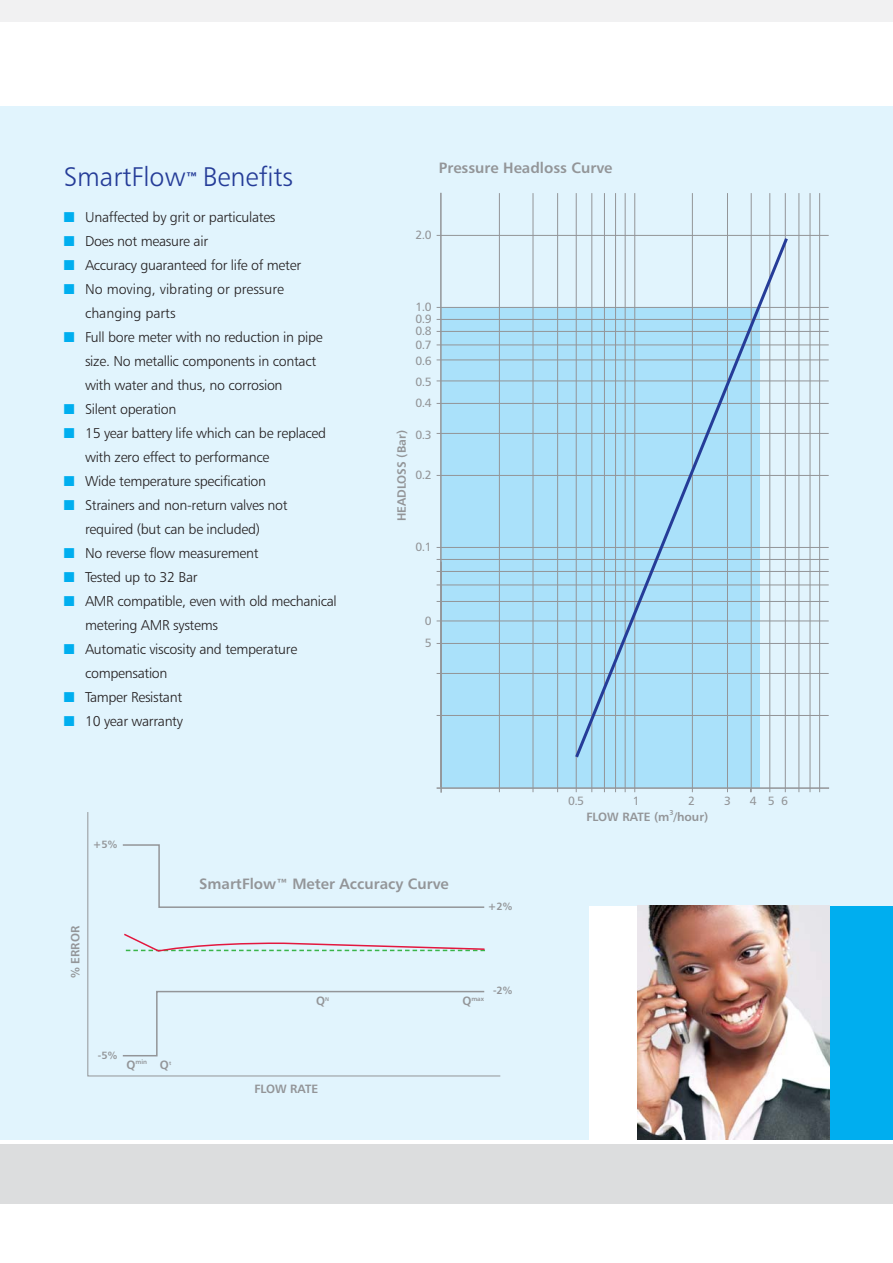
<style>
.page{position:relative;width:893px;height:1263px;background:#fff}
.page>*{position:absolute;margin:0;border:0;box-sizing:border-box;transform-origin:0 0}
.t1{font:27px "Humanist 777 BT Light B";color:#253c98}
.t2{font:15px "Humanist 777 BT Bold B";color:#939598}
.t3{font:14.25px/24px "Humanist 777 BT Light B";letter-spacing:-.02em;color:#231f20}
.t4{font:14.25px/24px "Humanist 777 BT Light B";color:#231f20}
.t5{font:12px "Humanist 777 BT Bold B";color:#939598}
.t6{font:12px "Humanist 777 BT Roman B";color:#939598}
.t7{font:10.5px "Humanist 777 BT Bold B";color:#939598}
.t8{font:7.05px "Humanist 777 BT Bold B";color:#939598}
.t9{font:6.3px "Humanist 777 BT Bold B";color:#939598}
.t10{font:5.4px "Humanist 777 BT Bold B";color:#939598}
.s1{font-family:"Humanist 777 BT Bold B";font-size:15px}
.s2{color:#00aeef}
.s3{font-size:12px}
.s4{font-size:14.25px}
</style>
<div class="page">
<div style="left:0;top:106px;width:893px;height:1034px;background:#e1f4fd"></div>
<div style="left:441px;top:307px;width:319px;height:481px;background:#aae1fa"></div>
<div style="left:589px;top:906px;width:108px;height:234px;background:#fff"></div>
<div style="left:0;top:0;width:893px;height:21px;background:#f1f1f2"></div>
<div style="left:0;top:1144px;width:893px;height:59px;background:#dcddde"></div>
<div style="left:829px;top:906px;width:64px;height:234px;background:#00aeef"></div>
<img style="left:638px;top:906px;width:191px;height:234px">
<svg style="left:87px;top:812px;width:414px;height:265px"></svg>
<svg style="left:122px;top:932px;width:364px;height:21px"></svg>
<hr style="left:440px;top:193px;width:2px;height:594px;background:#939598">
<hr style="left:437px;top:787px;width:392px;height:2px;background:#939598">
<hr style="left:440px;top:562px;width:2px;height:231px;background:#939598">
<hr style="left:499px;top:193px;width:1px;height:599px;background:#939598">
<hr style="left:533px;top:193px;width:1px;height:599px;background:#939598">
<hr style="left:557px;top:193px;width:1px;height:599px;background:#939598">
<hr style="left:576px;top:193px;width:1px;height:599px;background:#939598">
<hr style="left:591px;top:193px;width:1px;height:599px;background:#939598">
<hr style="left:604px;top:193px;width:1px;height:599px;background:#939598">
<hr style="left:615px;top:193px;width:1px;height:599px;background:#939598">
<hr style="left:625px;top:193px;width:1px;height:599px;background:#939598">
<hr style="left:634px;top:193px;width:1px;height:599px;background:#939598">
<hr style="left:692px;top:193px;width:1px;height:599px;background:#939598">
<hr style="left:727px;top:193px;width:1px;height:599px;background:#939598">
<hr style="left:751px;top:193px;width:1px;height:599px;background:#939598">
<hr style="left:769px;top:193px;width:1px;height:599px;background:#939598">
<hr style="left:798px;top:193px;width:1px;height:599px;background:#939598">
<hr style="left:810px;top:193px;width:1px;height:599px;background:#939598">
<hr style="left:819px;top:193px;width:1px;height:599px;background:#939598">
<hr style="left:785px;top:193px;width:1px;height:599px;background:#939598">
<hr style="left:437px;top:715px;width:392px;height:1px;background:#939598">
<hr style="left:437px;top:673px;width:392px;height:1px;background:#939598">
<hr style="left:437px;top:643px;width:392px;height:1px;background:#939598">
<hr style="left:437px;top:621px;width:392px;height:1px;background:#939598">
<hr style="left:437px;top:601px;width:392px;height:1px;background:#939598">
<hr style="left:437px;top:585px;width:392px;height:1px;background:#939598">
<hr style="left:437px;top:571px;width:392px;height:1px;background:#939598">
<hr style="left:437px;top:559px;width:392px;height:1px;background:#939598">
<hr style="left:437px;top:547px;width:392px;height:1px;background:#939598">
<hr style="left:437px;top:475px;width:392px;height:1px;background:#939598">
<hr style="left:437px;top:433px;width:392px;height:1px;background:#939598">
<hr style="left:437px;top:403px;width:392px;height:1px;background:#939598">
<hr style="left:437px;top:381px;width:392px;height:1px;background:#939598">
<hr style="left:437px;top:360px;width:392px;height:1px;background:#939598">
<hr style="left:437px;top:345px;width:392px;height:1px;background:#939598">
<hr style="left:437px;top:331px;width:392px;height:1px;background:#939598">
<hr style="left:437px;top:319px;width:392px;height:1px;background:#939598">
<hr style="left:437px;top:307px;width:392px;height:1px;background:#939598">
<hr style="left:437px;top:235px;width:392px;height:1px;background:#939598">
<svg style="left:573px;top:236px;width:217px;height:525px"></svg>
<h1 class="t1" style="left:64px;top:166px;width:231px">SmartFlow<span class="s1">™</span> Benefits</h1>
<p class="t3" style="left:64px;top:206px;width:213px"><span class="s2">■</span> Unaffected by grit or particulates</p>
<p class="t3" style="left:64px;top:230px;width:146px"><span class="s2">■</span> Does not measure air</p>
<p class="t3" style="left:64px;top:254px;width:239px"><span class="s2">■</span> Accuracy guaranteed for life of meter</p>
<p class="t4" style="left:85px;top:278px;width:201px;text-indent:-21px"><span class="s2">■</span> No moving, vibrating or pressure changing parts</p>
<p class="t3" style="left:85px;top:326px;width:239px;text-indent:-21px"><span class="s2">■</span> Full bore meter with no reduction in pipe size. No metallic components in contact with water and thus, no corrosion</p>
<p class="t3" style="left:64px;top:398px;width:114px"><span class="s2">■</span> Silent operation</p>
<p class="t3" style="left:85px;top:422px;width:243px;text-indent:-21px"><span class="s2">■</span> 15 year battery life which can be replaced with zero effect to performance</p>
<p class="t3" style="left:64px;top:470px;width:204px"><span class="s2">■</span> Wide temperature specification</p>
<p class="t3" style="left:64px;top:494px;width:225px;text-align:center"><span class="s2">■</span> Strainers and non-return valves not required (but can be included)</p>
<p class="t3" style="left:64px;top:542px;width:196px"><span class="s2">■</span> No reverse flow measurement</p>
<p class="t3" style="left:64px;top:566px;width:135px"><span class="s2">■</span> Tested up to 32 Bar</p>
<p class="t3" style="left:85px;top:590px;width:253px;text-indent:-21px"><span class="s2">■</span> AMR compatible, even with old mechanical metering AMR systems</p>
<p class="t3" style="left:85px;top:638px;width:214px;text-indent:-21px"><span class="s2">■</span> Automatic viscosity and temperature compensation</p>
<p class="t3" style="left:64px;top:686px;width:120px"><span class="s2">■</span> Tamper Resistant</p>
<p class="t3" style="left:64px;top:710px;width:121px"><span class="s2">■</span> 10 year warranty</p>
<p class="t7" style="left:93px;top:840px;width:26px">+5%</p>
<p class="t2" style="left:439px;top:162px;width:175px">Pressure Headloss Curve</p>
<p class="t6" style="left:416px;top:230px;width:18px">2.0</p>
<p class="t6" style="left:416px;top:302px;width:18px">1.0</p>
<p class="t6" style="left:416px;top:314px;width:18px">0.9</p>
<p class="t6" style="left:416px;top:326px;width:18px">0.8</p>
<p class="t6" style="left:416px;top:340px;width:18px">0.7</p>
<p class="t6" style="left:416px;top:356px;width:18px">0.6</p>
<p class="t6" style="left:416px;top:377px;width:18px">0.5</p>
<p class="t6" style="left:416px;top:398px;width:18px">0.4</p>
<p class="t5" style="left:397px;top:521px;width:93px;rotate:-90deg">HEADLOSS (Bar)</p>
<p class="t6" style="left:416px;top:430px;width:18px">0.3</p>
<p class="t6" style="left:416px;top:470px;width:18px">0.2</p>
<p class="t6" style="left:416px;top:542px;width:18px">0.1</p>
<p class="t6" style="left:425px;top:616px;width:8px">0</p>
<p class="t6" style="left:425px;top:638px;width:8px">5</p>
<p class="t6" style="left:568px;top:796px;width:18px">0.5</p>
<p class="t6" style="left:633px;top:796px;width:8px">1</p>
<p class="t6" style="left:688px;top:796px;width:8px">2</p>
<p class="t6" style="left:724px;top:796px;width:8px">3</p>
<p class="t6" style="left:750px;top:796px;width:40px">4 56</p>
<p class="t8" style="left:669px;top:810px;width:6px">3</p>
<p class="t5" style="left:586px;top:812px;width:123px">FLOW RATE (m /hour)</p>
<p class="t5" style="left:71px;top:978px;width:54px;rotate:-90deg">% ERROR</p>
<p class="t7" style="left:98px;top:1051px;width:21px">-5%</p>
<p class="t9" style="left:127px;top:1059px;width:22px"><span class="s3">Q</span>min</p>
<p class="t5" style="left:160px;top:1060px;width:11px">Q</p>
<p class="t10" style="left:169px;top:1060px;width:4px">t</p>
<p class="t2" style="left:199px;top:878px;width:251px">SmartFlow<span class="s4">™</span> Meter Accuracy Curve</p>
<p class="t7" style="left:488px;top:902px;width:26px">+2%</p>
<p class="t7" style="left:493px;top:986px;width:21px">-2%</p>
<p class="t5" style="left:316px;top:996px;width:11px">Q</p>
<p class="t10" style="left:325px;top:996px;width:5px">N</p>
<p class="t9" style="left:462px;top:996px;width:23px"><span class="s3">Q</span>max</p>
<p class="t5" style="left:254px;top:1083px;width:66px">FLOW RATE</p>
</div>
